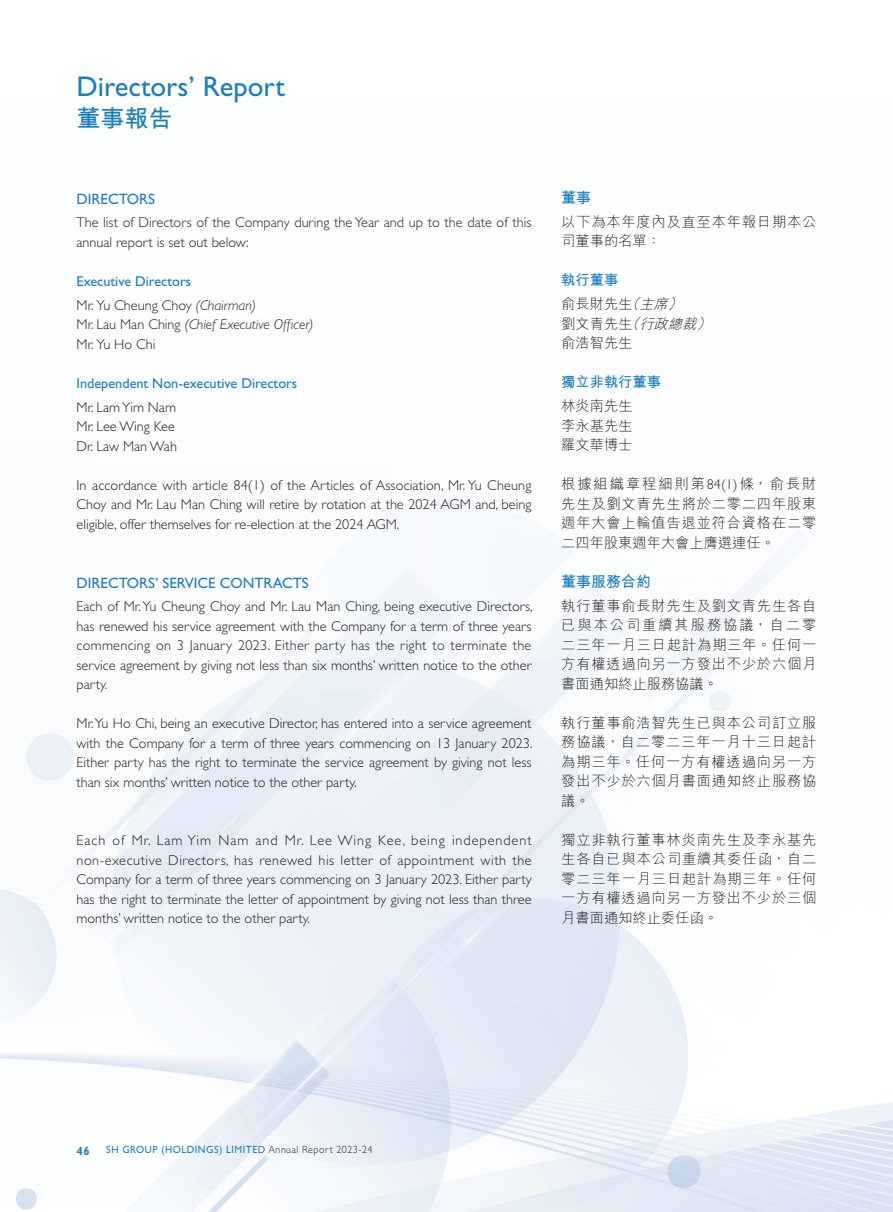
<style>
.page{position:relative;width:893px;height:1212px;background:#fff}
.page>*{position:absolute;margin:0;border:0;box-sizing:border-box;transform-origin:0 0}
.t1{font:28.5px "Gill Sans Std";color:#1b7ebd}
.t2{font:700 24px "M Hei HK";color:#1b7ebd}
.t3{font:15px "Gill Sans Std";color:#1b7ebd}
.t4{font:700 15px "M Hei HK";color:#1b7ebd}
.t5{font:300 14.25px/19.5px "Gill Sans Std";color:#231f20;text-align:justify}
.t6{font:300 14.25px/19.5px "M Hei HK";letter-spacing:.055em;color:#231f20;text-align:justify}
.t7{font:14.25px/24px "Gill Sans Std";color:#1b7ebd}
.t8{font:700 14.25px "M Hei HK";color:#1b7ebd}
.t9{font:700 12px "Gill Sans Std";color:#1b7ebd;scale:.95 1}
.t10{font:10.5px "Gill Sans Std";letter-spacing:.05em;color:#1b7ebd;scale:.95 1}
.s1{font-weight:300;color:#231f20}
.s2{font-weight:300;font-style:italic;color:#231f20}
.s3{font-style:italic}
.s4{font-weight:700;color:#1b7ebd}
.s5{font-family:"Gill Sans Std"}
</style>
<div class="page">
<h1 class="t1" style="left:77px;top:70px;width:210px">Directors’ Report</h1>
<h2 class="t2" style="left:77px;top:100px;width:98px">董事報告</h2>
<p class="t3" style="left:77px;top:190px;width:80px">DIRECTORS</p>
<p class="t5" style="left:77px;top:213px;width:456px">The list of Directors of the Company during the Year and up to the date of this annual report is set out below:</p>
<p class="t7" style="left:77px;top:269px;width:181px">Executive Directors<br><span class="s1">Mr. Yu Cheung Choy</span> <span class="s2">(Chairman)</span></p>
<p class="t5" style="left:77px;top:315px;width:239px">Mr. Lau Man Ching <span class="s3">(Chief Executive Officer)<br></span>Mr. Yu Ho Chi</p>
<p class="t7" style="left:77px;top:371px;width:222px">Independent Non-executive Directors</p>
<p class="t5" style="left:77px;top:397px;width:102px;text-align:left">Mr. Lam Yim Nam<br>Mr. Lee Wing Kee<br>Dr. Law Man Wah</p>
<p class="t5" style="left:77px;top:475px;width:456px">In accordance with article 84(1) of the Articles of Association, Mr. Yu Cheung Choy and Mr. Lau Man Ching will retire by rotation at the 2024 AGM and, being eligible, offer themselves for re-election at the 2024 AGM.</p>
<p class="t3" style="left:77px;top:574px;width:234px">DIRECTORS’ SERVICE CONTRACTS</p>
<p class="t5" style="left:77px;top:597px;width:458px">Each of Mr. Yu Cheung Choy and Mr. Lau Man Ching, being executive Directors, has renewed his service agreement with the Company for a term of three years commencing on 3 January 2023. Either party has the right to terminate the service agreement by giving not less than six months’ written notice to the other party.</p>
<p class="t5" style="left:77px;top:714px;width:458px">Mr. Yu Ho Chi, being an executive Director, has entered into a service agreement with the Company for a term of three years commencing on 13 January 2023.<br>Either party has the right to terminate the service agreement by giving not less than six months’ written notice to the other party.</p>
<p class="t5" style="left:77px;top:831px;width:457px">Each of Mr. Lam Yim Nam and Mr. Lee Wing Kee, being independent non-executive Directors, has renewed his letter of appointment with the Company for a term of three years commencing on 3 January 2023. Either party has the right to terminate the letter of appointment by giving not less than three months’ written notice to the other party.</p>
<p class="t4" style="left:561px;top:187px;width:31px">董事</p>
<p class="t6" style="left:561px;top:211px;width:257px">以下為本年度內及直至本年報日期本公司董事的名單：</p>
<p class="t6" style="left:561px;top:267px;width:127px;line-height:24px"><span class="s4">執行董事<br></span>俞長財先生<span class="s3">（主席）</span></p>
<p class="t6" style="left:561px;top:313px;width:156px">劉文青先生<span class="s3">（行政總裁）</span>俞浩智先生</p>
<p class="t8" style="left:561px;top:371px;width:101px">獨立非執行董事</p>
<p class="t6" style="left:561px;top:396px;width:73px">林炎南先生李永基先生羅文華博士</p>
<p class="t6" style="left:561px;top:474px;width:257px">根據組織章程細則第<span class="s5">84(1)</span>條，俞長財先生及劉文青先生將於二零二四年股東週年大會上輪值告退並符合資格在二零二四年股東週年大會上膺選連任。</p>
<p class="t4" style="left:561px;top:571px;width:91px">董事服務合約</p>
<p class="t6" style="left:561px;top:595px;width:257px">執行董事俞長財先生及劉文青先生各自已與本公司重續其服務協議，自二零二三年一月三日起計為期三年。任何一方有權透過向另一方發出不少於六個月書面通知終止服務協議。</p>
<p class="t6" style="left:561px;top:712px;width:257px">執行董事俞浩智先生已與本公司訂立服務協議，自二零二三年一月十三日起計為期三年。任何一方有權透過向另一方發出不少於六個月書面通知終止服務協議。</p>
<p class="t6" style="left:561px;top:829px;width:257px">獨立非執行董事林炎南先生及李永基先生各自已與本公司重續其委任函，自二零二三年一月三日起計為期三年。任何一方有權透過向另一方發出不少於三個月書面通知終止委任函。</p>
<p class="t9" style="left:77px;top:1143px;width:15px">46</p>
<p class="t10" style="left:106px;top:1144px;width:282px">SH GROUP (HOLDINGS) LIMITED <span class="s1">Annual Report 2023-24</span></p>
</div>
